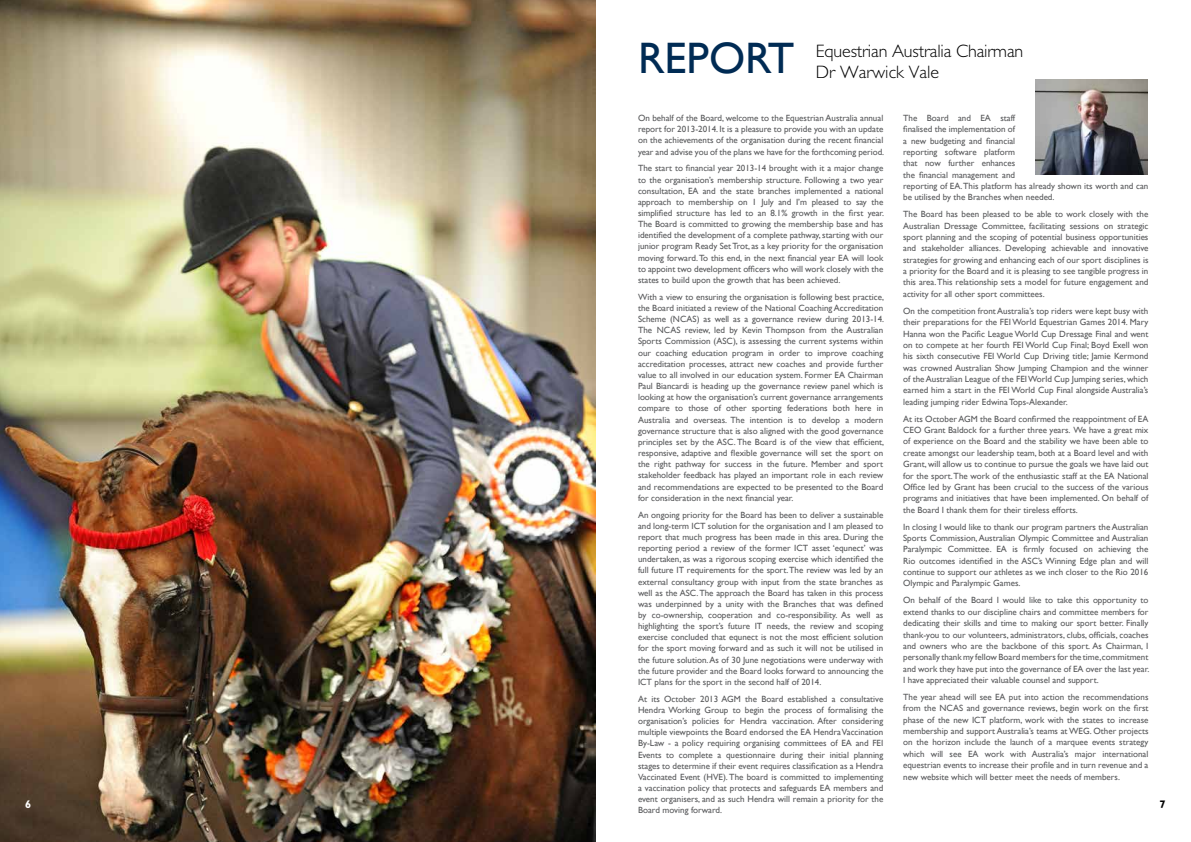
<style>
.page{position:relative;width:1191px;height:842px;background:#fff}
.page>*{position:absolute;margin:0;border:0;box-sizing:border-box;transform-origin:0 0}
.t1{font:44px "Gill Sans";color:#002b54}
.t2{font:300 18px "M Gill Sans";letter-spacing:-.01em;color:#000}
.t3{font:700 11px "M Gill Sans";color:#fff}
.t4{font:700 11px "M Gill Sans";color:#000}
.t5{font:9px/11.2px "Gill Sans";color:#58595b;text-align:justify}
</style>
<div class="page">
<img style="left:0;top:0;width:595px;height:842px">
<img style="left:1035px;top:79px;width:112px;height:95px">
<h1 class="t1" style="left:638px;top:33px;width:158px">REPORT</h1>
<h2 class="t2" style="left:816px;top:41px;width:209px">Equestrian Australia Chairman</h2>
<h2 class="t2" style="left:816px;top:62px;width:125px">Dr Warwick Vale</h2>
<p class="t5" style="left:903px;top:112px;width:247px;text-align:left">The Board and EA staff<br>finalised the implementation of<br>a new budgeting and financial<br>reporting software platform<br>that now further enhances<br>the financial management and<br>reporting of EA. This platform has already shown its worth and can be utilised by the Branches when needed.</p>
<p class="t5" style="left:903px;top:209px;width:247px">The Board has been pleased to be able to work closely with the Australian Dressage Committee, facilitating sessions on strategic sport planning and the scoping of potential business opportunities and stakeholder alliances. Developing achievable and innovative strategies for growing and enhancing each of our sport disciplines is a priority for the Board and it is pleasing to see tangible progress in this area. This relationship sets a model for future engagement and activity for all other sport committees.</p>
<p class="t5" style="left:903px;top:305px;width:247px">On the competition front Australia’s top riders were kept busy with their preparations for the FEI World Equestrian Games 2014. Mary Hanna won the Pacific League World Cup Dressage Final and went on to compete at her fourth FEI World Cup Final; Boyd Exell won his sixth consecutive FEI World Cup Driving title; Jamie Kermond was crowned Australian Show Jumping Champion and the winner of the Australian League of the FEI World Cup Jumping series, which earned him a start in the FEI World Cup Final alongside Australia’s leading jumping rider Edwina Tops-Alexander.</p>
<p class="t5" style="left:903px;top:413px;width:247px">At its October AGM the Board confirmed the reappointment of EA CEO Grant Baldock for a further three years. We have a great mix of experience on the Board and the stability we have been able to create amongst our leadership team, both at a Board level and with Grant, will allow us to continue to pursue the goals we have laid out for the sport. The work of the enthusiastic staff at the EA National Office led by Grant has been crucial to the success of the various programs and initiatives that have been implemented. On behalf of the Board I thank them for their tireless efforts.</p>
<p class="t5" style="left:903px;top:521px;width:247px">In closing I would like to thank our program partners the Australian Sports Commission, Australian Olympic Committee and Australian Paralympic Committee. EA is firmly focused on achieving the Rio outcomes identified in the ASC’s Winning Edge plan and will continue to support our athletes as we inch closer to the Rio 2016<br>Olympic and Paralympic Games.</p>
<p class="t5" style="left:903px;top:595px;width:248px">On behalf of the Board I would like to take this opportunity to extend thanks to our discipline chairs and committee members for dedicating their skills and time to making our sport better. Finally thank-you to our volunteers, administrators, clubs, officials, coaches and owners who are the backbone of this sport. As Chairman, I personally thank my fellow Board members for the time, commitment and work they have put into the governance of EA over the last year.<br>I have appreciated their valuable counsel and support.</p>
<p class="t5" style="left:903px;top:691px;width:247px">The year ahead will see EA put into action the recommendations from the NCAS and governance reviews, begin work on the first phase of the new ICT platform, work with the states to increase membership and support Australia’s teams at WEG. Other projects on the horizon include the launch of a marquee events strategy which will see EA work with Australia’s major international equestrian events to increase their profile and in turn revenue and a new website which will better meet the needs of members.</p>
<p class="t5" style="left:638px;top:113px;width:248px">On behalf of the Board, welcome to the Equestrian Australia annual report for 2013-2014. It is a pleasure to provide you with an update on the achievements of the organisation during the recent financial year and advise you of the plans we have for the forthcoming period.</p>
<p class="t5" style="left:638px;top:163px;width:248px">The start to financial year 2013-14 brought with it a major change to the organisation’s membership structure. Following a two year consultation, EA and the state branches implemented a national approach to membership on 1 July and I’m pleased to say the simplified structure has led to an 8.1% growth in the first year.<br>The Board is committed to growing the membership base and has identified the development of a complete pathway, starting with our junior program Ready Set Trot, as a key priority for the organisation moving forward. To this end, in the next financial year EA will look to appoint two development officers who will work closely with the states to build upon the growth that has been achieved.</p>
<p class="t5" style="left:638px;top:291px;width:248px">With a view to ensuring the organisation is following best practice, the Board initiated a review of the National Coaching Accreditation Scheme (NCAS) as well as a governance review during 2013-14.<br>The NCAS review, led by Kevin Thompson from the Australian Sports Commission (ASC), is assessing the current systems within our coaching education program in order to improve coaching accreditation processes, attract new coaches and provide further value to all involved in our education system. Former EA Chairman Paul Biancardi is heading up the governance review panel which is looking at how the organisation’s current governance arrangements compare to those of other sporting federations both here in Australia and overseas. The intention is to develop a modern governance structure that is also aligned with the good governance principles set by the ASC. The Board is of the view that efficient, responsive, adaptive and flexible governance will set the sport on the right pathway for success in the future. Member and sport stakeholder feedback has played an important role in each review and recommendations are expected to be presented to the Board for consideration in the next financial year.</p>
<p class="t5" style="left:638px;top:509px;width:247px">An ongoing priority for the Board has been to deliver a sustainable and long-term ICT solution for the organisation and I am pleased to report that much progress has been made in this area. During the reporting period a review of the former ICT asset ‘equnect’ was undertaken, as was a rigorous scoping exercise which identified the full future IT requirements for the sport. The review was led by an external consultancy group with input from the state branches as well as the ASC. The approach the Board has taken in this process was underpinned by a unity with the Branches that was defined by co-ownership, cooperation and co-responsibility. As well as highlighting the sport’s future IT needs, the review and scoping exercise concluded that equnect is not the most efficient solution for the sport moving forward and as such it will not be utilised in the future solution. As of 30 June negotiations were underway with the future provider and the Board looks forward to announcing the ICT plans for the sport in the second half of 2014.</p>
<p class="t5" style="left:638px;top:693px;width:247px">At its October 2013 AGM the Board established a consultative Hendra Working Group to begin the process of formalising the organisation’s policies for Hendra vaccination. After considering multiple viewpoints the Board endorsed the EA Hendra Vaccination By-Law - a policy requiring organising committees of EA and FEI Events to complete a questionnaire during their initial planning stages to determine if their event requires classification as a Hendra Vaccinated Event (HVE). The board is committed to implementing a vaccination policy that protects and safeguards EA members and event organisers, and as such Hendra will remain a priority for the Board moving forward.</p>
<p class="t3" style="left:25px;top:798px;width:8px">6</p>
<p class="t4" style="left:1159px;top:798px;width:8px">7</p>
</div>
